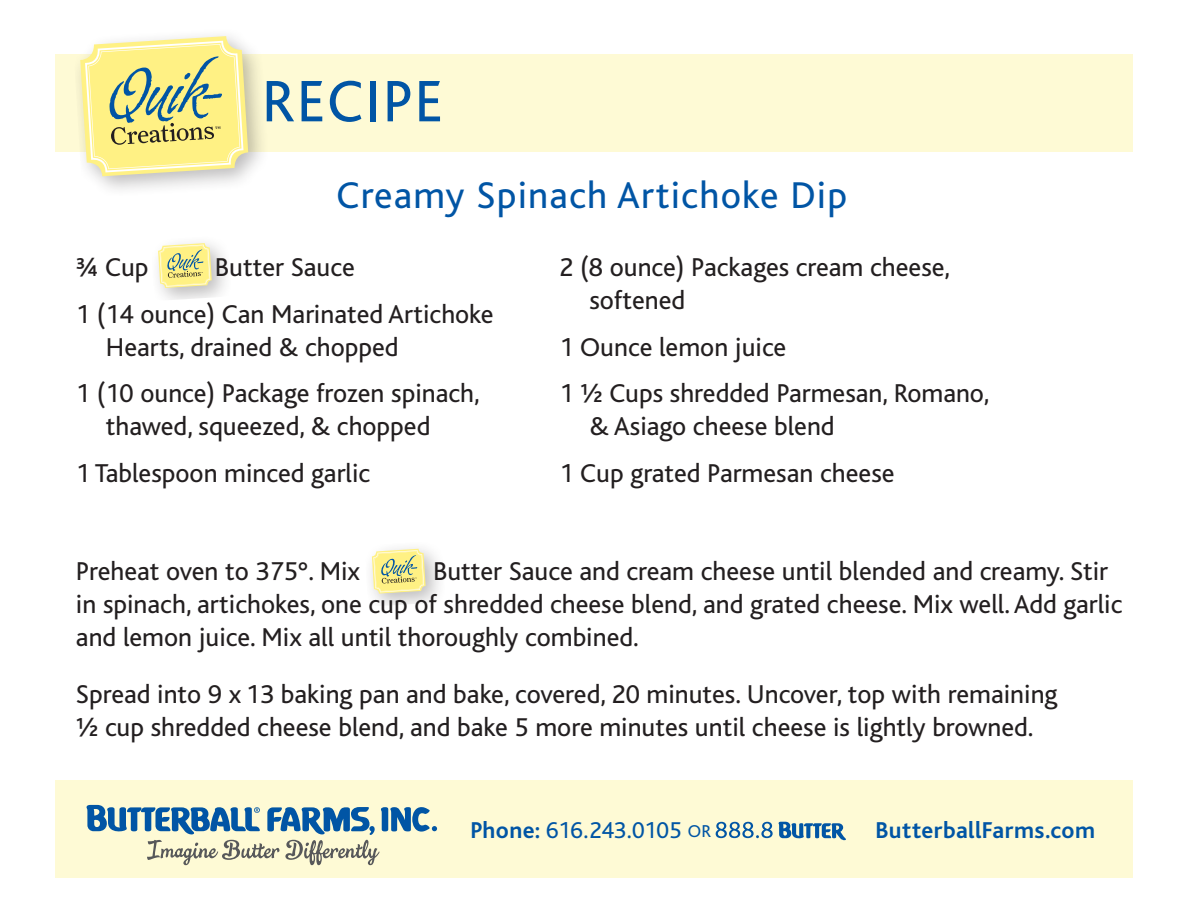
<style>
.page{position:relative;width:1188px;height:918px;background:#fff}
.page>*{position:absolute;margin:0;border:0;box-sizing:border-box;transform-origin:0 0}
.t1{font:61.2px "Bliss";letter-spacing:.03em;color:#0155a5}
.t2{font:39px "Bliss";letter-spacing:.03em;color:#0155a5}
.t3{font:27px/33px "Bliss";color:#231f20}
.t4{font:24px "Bliss";letter-spacing:-.01em;color:#0155a5}
.t5{font:700 24px "Bliss";letter-spacing:.02em;color:#0155a5}
.s1{font-weight:700}
.s2{font-size:18px}
</style>
<div class="page">
<div style="left:55px;top:54px;width:1077px;height:98px;background:#fefad5"></div>
<div style="left:72px;top:27px;width:199px;height:172px;background:#231f20;opacity:.3"></div>
<svg style="left:80px;top:36px;width:168px;height:140px"></svg>
<div style="left:55px;top:780px;width:1077px;height:98px;background:#fefad5"></div>
<svg style="left:716px;top:822px;width:130px;height:19px"></svg>
<svg style="left:86px;top:805px;width:351px;height:60px"></svg>
<div style="left:364px;top:540px;width:82px;height:67px;background:#231f20;opacity:.3"></div>
<svg style="left:372px;top:549px;width:54px;height:45px"></svg>
<div style="left:150px;top:234px;width:82px;height:67px;background:#231f20;opacity:.3"></div>
<svg style="left:158px;top:243px;width:54px;height:45px"></svg>
<p class="t1" style="left:262px;top:69px;width:183px">RECIPE</p>
<p class="t2" style="left:337px;top:174px;width:512px">Creamy Spinach Artichoke Dip</p>
<p class="t3" style="left:76px;top:252px;width:74px">¾ Cup</p>
<p class="t3" style="left:215px;top:252px;width:141px">Butter Sauce</p>
<p class="t3" style="left:106px;top:298px;width:389px;text-indent:-30px">1 (14 ounce) Can Marinated Artichoke<br>Hearts, drained &amp; chopped</p>
<p class="t3" style="left:106px;top:378px;width:375px;text-indent:-30px">1 (10 ounce) Package frozen spinach, thawed, squeezed, &amp; chopped</p>
<p class="t3" style="left:76px;top:457px;width:296px">1 Tablespoon minced garlic</p>
<p class="t3" style="left:589px;top:252px;width:362px;text-indent:-30px">2 (8 ounce) Packages cream cheese, softened</p>
<p class="t3" style="left:559px;top:331px;width:228px">1 Ounce lemon juice</p>
<p class="t3" style="left:589px;top:378px;width:401px;text-indent:-30px">1 ½ Cups shredded Parmesan, Romano, &amp; Asiago cheese blend</p>
<p class="t3" style="left:559px;top:457px;width:337px">1 Cup grated Parmesan cheese</p>
<p class="t3" style="left:76px;top:555px;width:1048px;text-indent:357px">Butter Sauce and cream cheese until blended and creamy. Stir in spinach, artichokes, one cup of shredded cheese blend, and grated cheese. Mix well. Add garlic and lemon juice. Mix all until thoroughly combined.</p>
<p class="t3" style="left:76px;top:678px;width:983px">Spread into 9 x 13 baking pan and bake, covered, 20 minutes. Uncover, top with remaining ½ cup shredded cheese blend, and bake 5 more minutes until cheese is lightly browned.</p>
<p class="t3" style="left:76px;top:555px;width:286px">Preheat oven to 375°. Mix</p>
<p class="t4" style="left:470px;top:818px;width:242px"><span class="s1">Phone:</span> 616.243.0105 <span class="s2">OR</span></p>
<p class="t5" style="left:876px;top:818px;width:221px">ButterballFarms.com</p>
</div>
